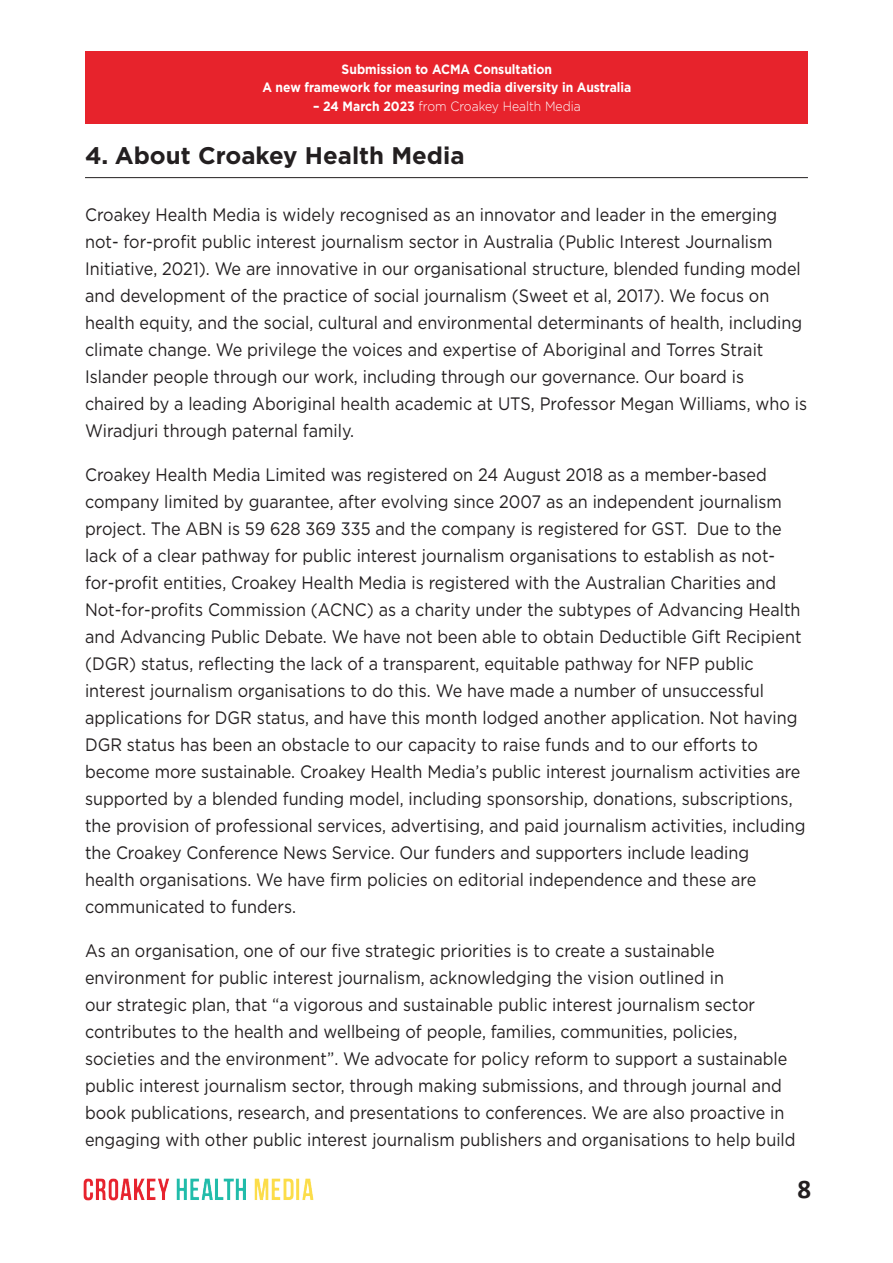
<style>
.page{position:relative;width:893px;height:1263px;background:#fff}
.page>*{position:absolute;margin:0;border:0;box-sizing:border-box;transform-origin:0 0}
.t1{font:700 27px "Calibri";color:#231f20}
.t2{font:700 24px "Gotham";color:#231f20}
.t3{font:18px/27px "Gotham";color:#231f20;scale:.9 1}
.t4{font:700 13.5px/18px "Gotham";color:#fff;text-align:center;scale:.9 1}
.t5{font:300 13.5px "Gotham";color:#fff;scale:.9 1}
.s1{font-weight:700}
</style>
<div class="page">
<div style="left:86px;top:51px;width:722px;height:72px;background:#e7232c"></div>
<img style="left:83px;top:1178px;width:231px;height:23px">
<hr style="left:85px;top:177px;width:723px;height:1px;background:#231f20">
<p class="t4" style="left:262px;top:61px;width:412px">Submission to ACMA Consultation<br>A new framework for measuring media diversity in Australia</p>
<p class="t5" style="left:313px;top:97px;width:299px"><span class="s1">– 24 March 2023</span> from Croakey Health Media</p>
<p class="t2" style="left:85px;top:140px;width:381px">4. About Croakey Health Media</p>
<p class="t3" style="left:85px;top:201px;width:804px">Croakey Health Media is widely recognised as an innovator and leader in the emerging not- for-profit public interest journalism sector in Australia (Public Interest Journalism Initiative, 2021). We are innovative in our organisational structure, blended funding model and development of the practice of social journalism (Sweet et al, 2017). We focus on health equity, and the social, cultural and environmental determinants of health, including climate change. We privilege the voices and expertise of Aboriginal and Torres Strait Islander people through our work, including through our governance. Our board is chaired by a leading Aboriginal health academic at UTS, Professor Megan Williams, who is Wiradjuri through paternal family.</p>
<p class="t3" style="left:85px;top:461px;width:802px">Croakey Health Media Limited was registered on 24 August 2018 as a member-based company limited by guarantee, after evolving since 2007 as an independent journalism project. The ABN is 59 628 369 335 and the company is registered for GST. Due to the lack of a clear pathway for public interest journalism organisations to establish as not&shy;for-profit entities, Croakey Health Media is registered with the Australian Charities and Not-for-profits Commission (ACNC) as a charity under the subtypes of Advancing Health and Advancing Public Debate. We have not been able to obtain Deductible Gift Recipient (DGR) status, reflecting the lack of a transparent, equitable pathway for NFP public interest journalism organisations to do this. We have made a number of unsuccessful applications for DGR status, and have this month lodged another application. Not having DGR status has been an obstacle to our capacity to raise funds and to our efforts to become more sustainable. Croakey Health Media’s public interest journalism activities are supported by a blended funding model, including sponsorship, donations, subscriptions, the provision of professional services, advertising, and paid journalism activities, including the Croakey Conference News Service. Our funders and supporters include leading<br>health organisations. We have firm policies on editorial independence and these are communicated to funders.</p>
<p class="t3" style="left:85px;top:937px;width:791px">As an organisation, one of our five strategic priorities is to create a sustainable environment for public interest journalism, acknowledging the vision outlined in<br>our strategic plan, that “a vigorous and sustainable public interest journalism sector contributes to the health and wellbeing of people, families, communities, policies, societies and the environment”. We advocate for policy reform to support a sustainable public interest journalism sector, through making submissions, and through journal and book publications, research, and presentations to conferences. We are also proactive in engaging with other public interest journalism publishers and organisations to help build</p>
<h1 class="t1" style="left:797px;top:1171px;width:15px">8</h1>
</div>
